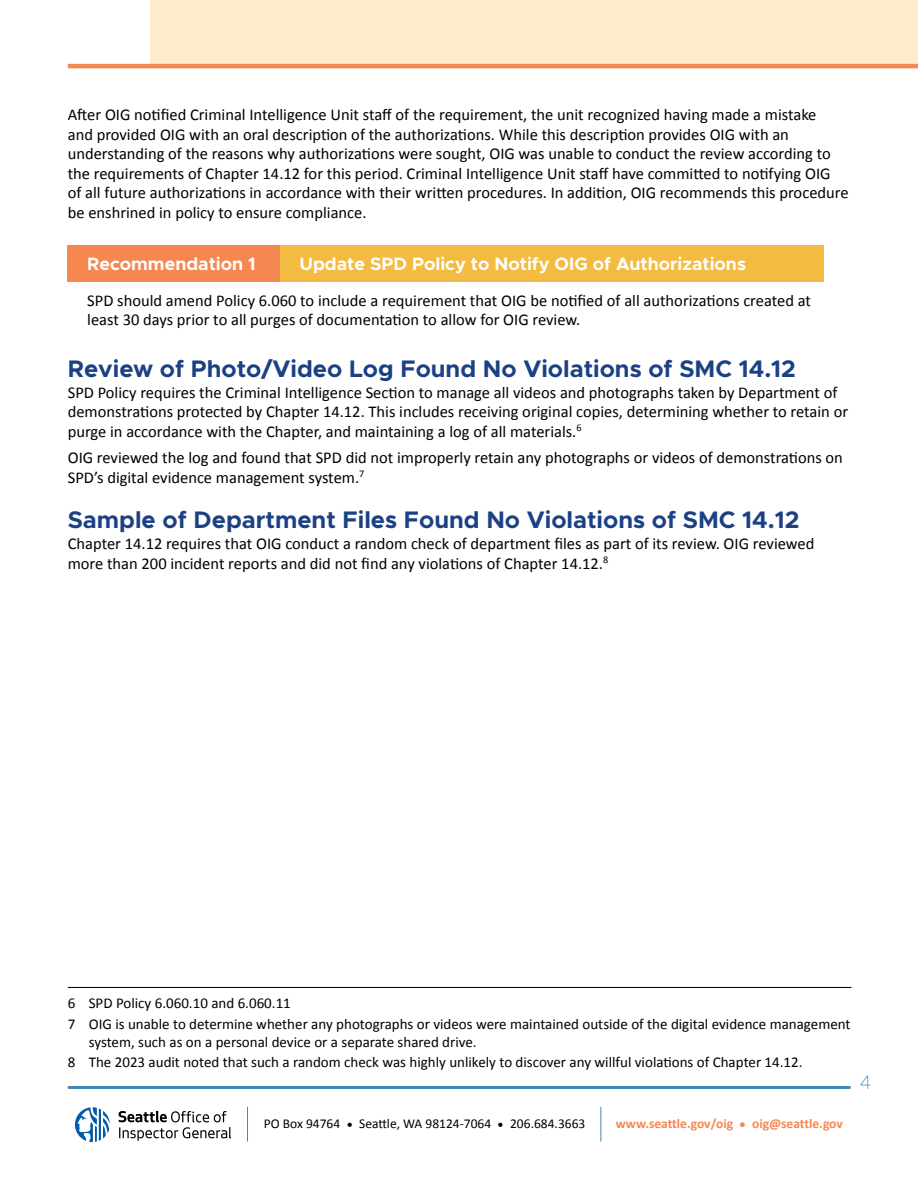
<style>
.page{position:relative;width:918px;height:1188px;background:#fff}
.page>*{position:absolute;margin:0;border:0;box-sizing:border-box;transform-origin:0 0}
.t1{font:700 24px "Metropolis";color:#1b4184}
.t2{font:100 19.5px "Metropolis";color:#4488b1}
.t3{font:700 18px "Metropolis";color:#fff}
.t4{font:16.5px/19.5px "Calibri";color:#000}
.t5{font:15px/20.5px "Calibri";color:#000}
.t6{font:13.5px "Calibri";color:#000}
.t7{font:700 13.5px "Calibri";color:#f58751}
</style>
<div class="page">
<svg style="left:75px;top:1107px;width:35px;height:35px"></svg>
<svg style="left:119px;top:1111px;width:112px;height:30px"></svg>
<hr style="left:247px;top:1107px;width:1px;height:34px;background:#4488b1">
<hr style="left:600px;top:1107px;width:1px;height:34px;background:#4488b1">
<hr style="left:69px;top:1086px;width:781px;height:3px;background:#4488b1">
<div style="left:150px;top:0;width:768px;height:66px;background:#fceccb"></div>
<hr style="left:68px;top:64px;width:850px;height:4px;background:#f58751">
<div style="left:68px;top:245px;width:212px;height:37px;background:#f58751"></div>
<div style="left:280px;top:245px;width:544px;height:37px;background:#f3bb41"></div>
<hr style="left:68px;top:987px;width:783px;height:1px;background:#000">
<p class="t4" style="left:68px;top:105px;width:782px">After OIG notified Criminal Intelligence Unit staff of the requirement, the unit recognized having made a mistake<br>and provided OIG with an oral description of the authorizations. While this description provides OIG with an understanding of the reasons why authorizations were sought, OIG was unable to conduct the review according to the requirements of Chapter 14.12 for this period. Criminal Intelligence Unit staff have committed to notifying OIG<br>of all future authorizations in accordance with their written procedures. In addition, OIG recommends this procedure be enshrined in policy to ensure compliance.</p>
<p class="t3" style="left:87px;top:253px;width:170px">Recommendation 1</p>
<p class="t3" style="left:299px;top:253px;width:448px">Update SPD Policy to Notify OIG of Authorizations</p>
<p class="t4" style="left:87px;top:291px;width:725px">SPD should amend Policy 6.060 to include a requirement that OIG be notified of all authorizations created at least 30 days prior to all purges of documentation to allow for OIG review.</p>
<h1 class="t1" style="left:68px;top:354px;width:730px">Review of Photo/Video Log Found No Violations of SMC 14.12</h1>
<p class="t4" style="left:68px;top:383px;width:782px">SPD Policy requires the Criminal Intelligence Section to manage all videos and photographs taken by Department of demonstrations protected by Chapter 14.12. This includes receiving original copies, determining whether to retain or purge in accordance with the Chapter, and maintaining a log of all materials.<sup>6</sup></p>
<p class="t4" style="left:68px;top:448px;width:777px">OIG reviewed the log and found that SPD did not improperly retain any photographs or videos of demonstrations on<br>SPD’s digital evidence management system.<sup>7</sup></p>
<h1 class="t1" style="left:68px;top:505px;width:733px">Sample of Department Files Found No Violations of SMC 14.12</h1>
<p class="t4" style="left:68px;top:534px;width:748px">Chapter 14.12 requires that OIG conduct a random check of department files as part of its review. OIG reviewed more than 200 incident reports and did not find any violations of Chapter 14.12.<sup>8</sup></p>
<p class="t5" style="left:68px;top:993px;width:784px">6 SPD Policy 6.060.10 and 6.060.11<br>7 OIG is unable to determine whether any photographs or videos were maintained outside of the digital evidence management</p>
<p class="t5" style="left:68px;top:1031px;width:736px;text-indent:21px">system, such as on a personal device or a separate shared drive.<br>8 The 2023 audit noted that such a random check was highly unlikely to discover any willful violations of Chapter 14.12.</p>
<p class="t2" style="left:860px;top:1070px;width:13px">4</p>
<p class="t6" style="left:264px;top:1115px;width:323px">PO Box 94764 • Seattle, WA 98124-7064 • 206.684.3663</p>
<p class="t7" style="left:616px;top:1115px;width:229px">www.seattle.gov/oig • oig@seattle.gov</p>
</div>
